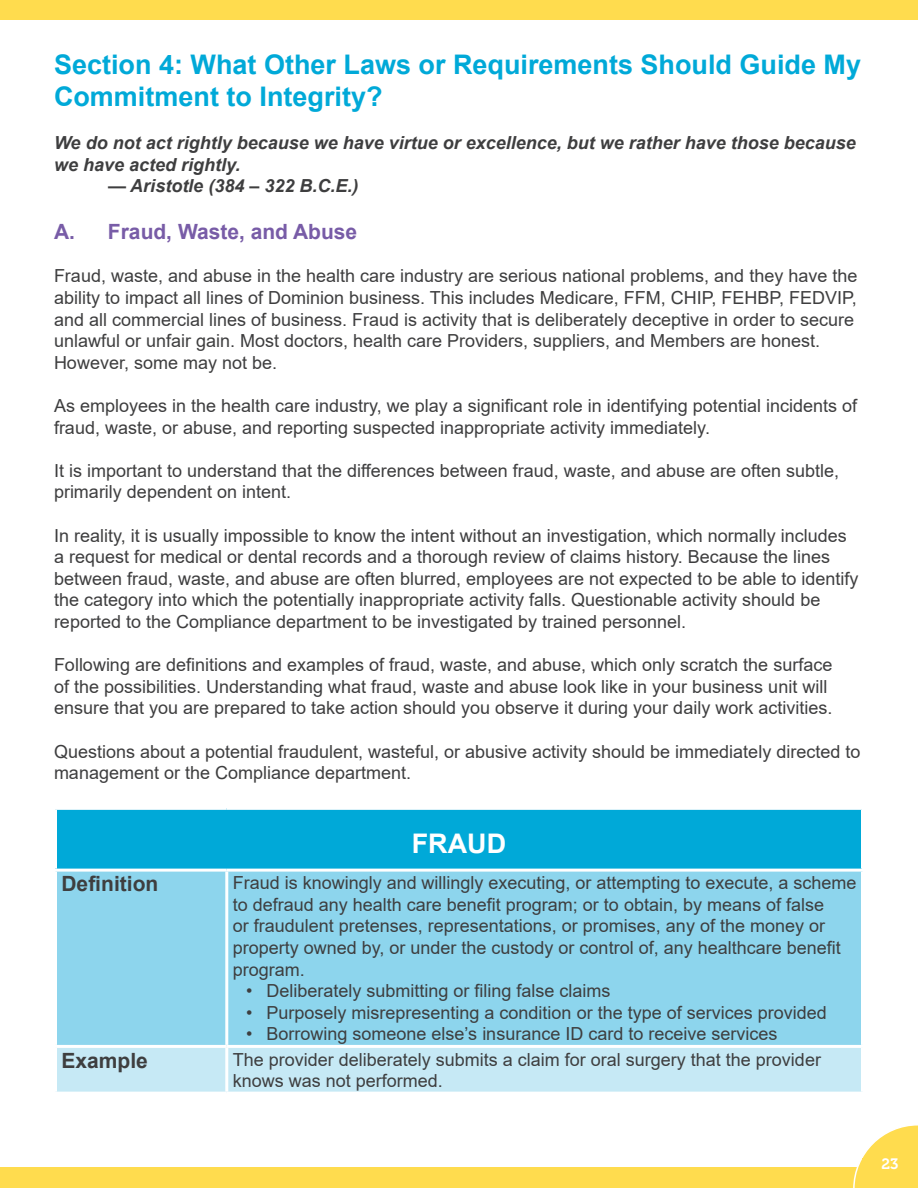
<style>
.page{position:relative;width:918px;height:1188px;background:#fff}
.page>*{position:absolute;margin:0;border:0;box-sizing:border-box;transform-origin:0 0}
.t1{font:700 27px/32.4px "Arial";color:#00a9d8}
.t2{font:700 27px "Arial";color:#fff}
.t3{font:700 21px "Arial";color:#785ca7}
.t4{font:700 21px "Arial";color:#3e3e3f}
.t5{font:18px/21.6px "Arial";color:#3e3e3f}
.t6{font:italic 700 18px/21.6px "Arial";color:#3e3e3f}
.t7{font:15px "Museo 700";color:#fff}
</style>
<div class="page">
<div style="left:0;top:0;width:918px;height:20px;background:#ffdc4e"></div>
<div style="left:0;top:1168px;width:918px;height:20px;background:#ffdc4e"></div>
<svg style="left:853px;top:1125px;width:65px;height:63px"></svg>
<div style="left:862px;top:1158px;width:56px;height:30px;background:#ffdc4e"></div>
<div style="left:56px;top:808px;width:806px;height:62px;background:#00a9d8"></div>
<div style="left:57px;top:872px;width:804px;height:173px;background:#8dd5ed"></div>
<div style="left:57px;top:1048px;width:804px;height:44px;background:#c6e9f5"></div>
<hr style="left:54px;top:807px;width:173px;height:3px;background:#fff">
<hr style="left:54px;top:810px;width:3px;height:59px;background:#fff">
<hr style="left:227px;top:807px;width:637px;height:3px;background:#fff">
<hr style="left:861px;top:810px;width:3px;height:59px;background:#fff">
<hr style="left:54px;top:869px;width:173px;height:3px;background:#fff">
<hr style="left:227px;top:869px;width:637px;height:3px;background:#fff">
<hr style="left:225px;top:872px;width:3px;height:173px;background:#fff">
<hr style="left:225px;top:1048px;width:3px;height:44px;background:#fff">
<h1 class="t1" style="left:54px;top:48px;width:809px">Section 4: What Other Laws or Requirements Should Guide My<br>Commitment to Integrity?</h1>
<p class="t6" style="left:54px;top:133px;width:803px">We do not act rightly because we have virtue or excellence, but we rather have those because we have acted rightly.</p>
<p class="t6" style="left:108px;top:176px;width:252px">— Aristotle (384 – 322 B.C.E.)</p>
<p class="t3" style="left:54px;top:217px;width:305px">A. Fraud, Waste, and Abuse</p>
<p class="t5" style="left:54px;top:265px;width:805px">Fraud, waste, and abuse in the health care industry are serious national problems, and they have the ability to impact all lines of Dominion business. This includes Medicare, FFM, CHIP, FEHBP, FEDVIP, and all commercial lines of business. Fraud is activity that is deliberately deceptive in order to secure unlawful or unfair gain. Most doctors, health care Providers, suppliers, and Members are honest.<br>However, some may not be.</p>
<p class="t5" style="left:54px;top:395px;width:805px">As employees in the health care industry, we play a significant role in identifying potential incidents of fraud, waste, or abuse, and reporting suspected inappropriate activity immediately.</p>
<p class="t5" style="left:54px;top:460px;width:787px">It is important to understand that the differences between fraud, waste, and abuse are often subtle, primarily dependent on intent.</p>
<p class="t5" style="left:54px;top:524px;width:806px">In reality, it is usually impossible to know the intent without an investigation, which normally includes a request for medical or dental records and a thorough review of claims history. Because the lines between fraud, waste, and abuse are often blurred, employees are not expected to be able to identify the category into which the potentially inappropriate activity falls. Questionable activity should be reported to the Compliance department to be investigated by trained personnel.</p>
<p class="t5" style="left:54px;top:654px;width:780px">Following are definitions and examples of fraud, waste, and abuse, which only scratch the surface of the possibilities. Understanding what fraud, waste and abuse look like in your business unit will ensure that you are prepared to take action should you observe it during your daily work activities.</p>
<p class="t5" style="left:54px;top:740px;width:808px">Questions about a potential fraudulent, wasteful, or abusive activity should be immediately directed to management or the Compliance department.</p>
<h1 class="t2" style="left:412px;top:825px;width:96px">FRAUD</h1>
<p class="t4" style="left:62px;top:869px;width:98px">Definition</p>
<p class="t5" style="left:233px;top:872px;width:625px">Fraud is knowingly and willingly executing, or attempting to execute, a scheme to defraud any health care benefit program; or to obtain, by means of false<br>or fraudulent pretenses, representations, or promises, any of the money or property owned by, or under the custody or control of, any healthcare benefit program.</p>
<p class="t5" style="left:246px;top:980px;width:366px">• Deliberately submitting or filing false claims</p>
<p class="t5" style="left:246px;top:1002px;width:582px">• Purposely misrepresenting a condition or the type of services provided</p>
<p class="t5" style="left:246px;top:1023px;width:533px">• Borrowing someone else’s insurance ID card to receive services</p>
<p class="t4" style="left:62px;top:1046px;width:88px">Example</p>
<p class="t5" style="left:233px;top:1048px;width:590px">The provider deliberately submits a claim for oral surgery that the provider knows was not performed.</p>
<p class="t7" style="left:882px;top:1156px;width:19px">23</p>
</div>
